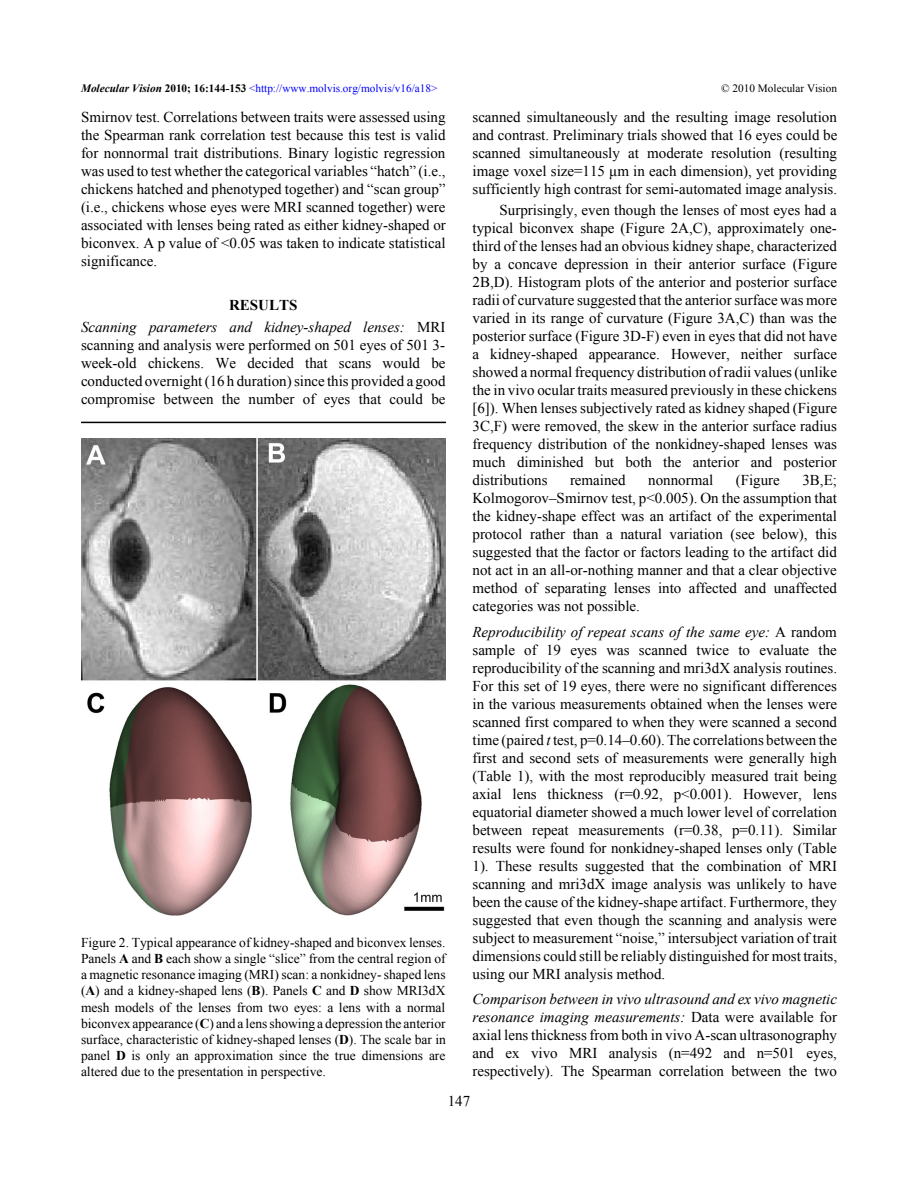
<style>
.page{position:relative;width:918px;height:1188px;background:#fff}
.page>*{position:absolute;margin:0;border:0;box-sizing:border-box;transform-origin:0 0}
.t1{font:15px/18px "Times New Roman";color:#000;text-align:justify}
.t2{font:italic 15px/21.9px "Times New Roman";color:#000;text-align:center}
.t3{font:13.5px/16.2px "Times New Roman";color:#000;text-align:justify}
.t4{font:11.25px "Times New Roman";color:#00f}
.t5{font:11.25px "Times New Roman";color:#000}
.s1{font-weight:700;font-style:italic;color:#000}
.s2{font-weight:700;color:#000}
.s3{font-weight:700;font-style:normal}
.s4{font-style:normal}
.s5{font-weight:700}
.s6{font-style:italic}
</style>
<div class="page">
<hr style="left:81px;top:422px;width:365px;height:1px;background:#000">
<img style="left:81px;top:438px;width:365px;height:478px">
<p class="t4" style="left:81px;top:82px;width:358px"><span class="s1">Molecular Vision</span> <span class="s2">2010; 16:144-153</span> &lt;http://www.molvis.org/molvis/v16/a18&gt;</p>
<p class="t5" style="left:721px;top:82px;width:117px">© 2010 Molecular Vision</p>
<p class="t1" style="left:81px;top:108px;width:366px">Smirnov test. Correlations between traits were assessed using the Spearman rank correlation test because this test is valid for nonnormal trait distributions. Binary logistic regression was used to test whether the categorical variables “hatch” (i.e., chickens hatched and phenotyped together) and “scan group” (i.e., chickens whose eyes were MRI scanned together) were associated with lenses being rated as either kidney-shaped or biconvex. A p value of &lt;0.05 was taken to indicate statistical significance.</p>
<p class="t2" style="left:81px;top:294px;width:366px"><span class="s3">RESULTS<br></span>Scanning parameters and kidney-shaped lenses: <span class="s4">MRI</span></p>
<p class="t1" style="left:81px;top:336px;width:366px">scanning and analysis were performed on 501 eyes of 501 3- week-old chickens. We decided that scans would be conducted overnight (16 h duration) since this provided a good compromise between the number of eyes that could be</p>
<p class="t3" style="left:81px;top:934px;width:366px">Figure 2. Typical appearance of kidney-shaped and biconvex lenses.<br>Panels <span class="s5">A</span> and <span class="s5">B</span> each show a single “slice” from the central region of a magnetic resonance imaging (MRI) scan: a nonkidney- shaped lens (<span class="s5">A</span>) and a kidney-shaped lens (<span class="s5">B</span>). Panels <span class="s5">C</span> and <span class="s5">D</span> show MRI3dX mesh models of the lenses from two eyes: a lens with a normal biconvex appearance (<span class="s5">C</span>) and a lens showing a depression the anterior surface, characteristic of kidney-shaped lenses (<span class="s5">D</span>). The scale bar in panel <span class="s5">D</span> is only an approximation since the true dimensions are altered due to the presentation in perspective.</p>
<p class="t1" style="left:472px;top:108px;width:366px">scanned simultaneously and the resulting image resolution and contrast. Preliminary trials showed that 16 eyes could be scanned simultaneously at moderate resolution (resulting image voxel size=115 μm in each dimension), yet providing sufficiently high contrast for semi-automated image analysis.</p>
<p class="t1" style="left:472px;top:201px;width:366px;text-indent:27px">Surprisingly, even though the lenses of most eyes had a typical biconvex shape (Figure 2A,C), approximately one&shy;third of the lenses had an obvious kidney shape, characterized by a concave depression in their anterior surface (Figure 2B,D). Histogram plots of the anterior and posterior surface radii of curvature suggested that the anterior surface was more varied in its range of curvature (Figure 3A,C) than was the posterior surface (Figure 3D-F) even in eyes that did not have a kidney-shaped appearance. However, neither surface showed a normal frequency distribution of radii values (unlike the in vivo ocular traits measured previously in these chickens [6]). When lenses subjectively rated as kidney shaped (Figure 3C,F) were removed, the skew in the anterior surface radius frequency distribution of the nonkidney-shaped lenses was much diminished but both the anterior and posterior distributions</p>
<p class="t1" style="left:570px;top:471px;width:57px">remained</p>
<p class="t1" style="left:648px;top:471px;width:66px">nonnormal</p>
<p class="t1" style="left:736px;top:471px;width:46px">(Figure</p>
<p class="t1" style="left:472px;top:471px;width:366px;text-indent:330px">3B,E; Kolmogorov–Smirnov test, p&lt;0.005). On the assumption that the kidney-shape effect was an artifact of the experimental protocol rather than a natural variation (see below), this suggested that the factor or factors leading to the artifact did not act in an all-or-nothing manner and that a clear objective method of separating lenses into affected and unaffected categories was not possible.</p>
<p class="t1" style="left:472px;top:623px;width:366px"><span class="s6">Reproducibility of repeat scans of the same eye:</span> A random sample of 19 eyes was scanned twice to evaluate the reproducibility of the scanning and mri3dX analysis routines.<br>For this set of 19 eyes, there were no significant differences in the various measurements obtained when the lenses were scanned first compared to when they were scanned a second time (paired <span class="s6">t</span> test, p=0.14–0.60). The correlations between the first and second sets of measurements were generally high (Table 1), with the most reproducibly measured trait being axial lens thickness (r=0.92, p&lt;0.001). However, lens equatorial diameter showed a much lower level of correlation between repeat measurements (r=0.38, p=0.11). Similar results were found for nonkidney-shaped lenses only (Table 1). These results suggested that the combination of MRI scanning and mri3dX image analysis was unlikely to have been the cause of the kidney-shape artifact. Furthermore, they suggested that even though the scanning and analysis were subject to measurement “noise,” intersubject variation of trait dimensions could still be reliably distinguished for most traits, using our MRI analysis method.</p>
<p class="t1" style="left:472px;top:990px;width:366px"><span class="s6">Comparison between in vivo ultrasound and ex vivo magnetic resonance imaging measurements:</span> Data were available for axial lens thickness from both in vivo A-scan ultrasonography and ex vivo MRI analysis (n=492 and n=501 eyes, respectively). The Spearman correlation between the two</p>
<p class="t1" style="left:448px;top:1092px;width:24px">147</p>
</div>
